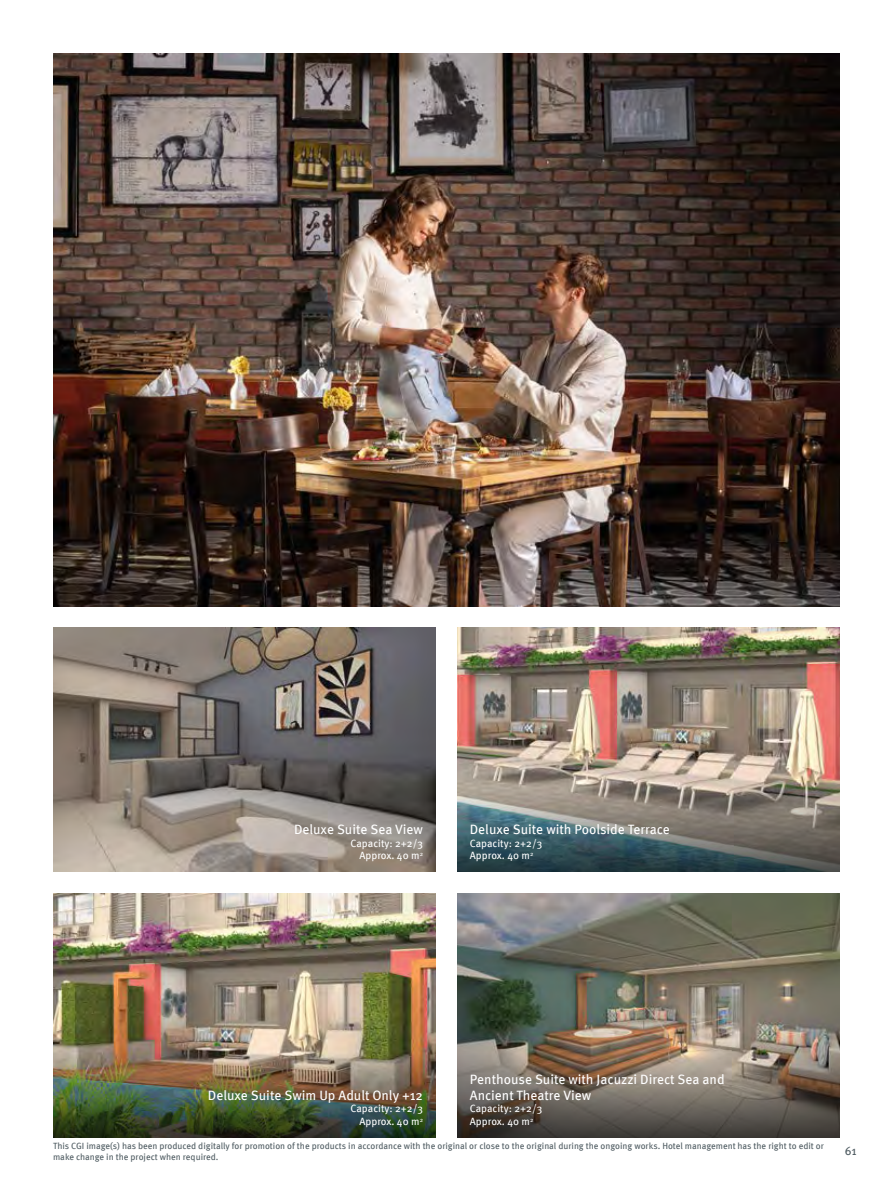
<style>
.page{position:relative;width:893px;height:1191px;background:#fff}
.page>*{position:absolute;margin:0;border:0;box-sizing:border-box;transform-origin:0 0}
.t1{font:13.5px/16.2px "Meta Pro";color:#fff}
.t2{font:12px "Meta Pro";color:#4e5b61}
.t3{font:10.5px/12.6px "Meta Pro";color:#fff;text-align:right}
.t4{font:9px/10.8px "Meta Pro";color:#4e5b61}
</style>
<div class="page">
<img style="left:53px;top:893px;width:383px;height:159px">
<img style="left:457px;top:893px;width:383px;height:159px">
<img style="left:457px;top:627px;width:383px;height:160px">
<img style="left:53px;top:627px;width:383px;height:245px">
<svg style="left:457px;top:787px;width:383px;height:85px;background:#646c6a"></svg>
<img style="left:53px;top:1052px;width:383px;height:85px">
<svg style="left:457px;top:1052px;width:383px;height:85px;background:#6e6459"></svg>
<img style="left:53px;top:53px;width:787px;height:553px">
<h1 class="t1" style="left:294px;top:821px;width:131px">Deluxe Suite Sea View</h1>
<p class="t3" style="left:351px;top:836px;width:74px">Capacity: 2+2/3<br>Approx. 40 m<sup>2</sup></p>
<h1 class="t1" style="left:470px;top:821px;width:201px">Deluxe Suite with Poolside Terrace</h1>
<p class="t3" style="left:470px;top:836px;width:74px;text-align:left">Capacity: 2+2/3<br>Approx. 40 m<sup>2</sup></p>
<h1 class="t1" style="left:470px;top:1071px;width:256px">Penthouse Suite with Jacuzzi Direct Sea and<br>Ancient Theatre View</h1>
<p class="t3" style="left:470px;top:1102px;width:74px;text-align:left">Capacity: 2+2/3<br>Approx. 40 m<sup>2</sup></p>
<p class="t4" style="left:53px;top:1140px;width:772px">This CGI image(s) has been produced digitally for promotion of the products in accordance with the original or close to the original during the ongoing works. Hotel management has the right to edit or make change in the project when required.</p>
<h1 class="t1" style="left:208px;top:1087px;width:217px">Deluxe Suite Swim Up Adult Only +12</h1>
<p class="t3" style="left:351px;top:1102px;width:74px">Capacity: 2+2/3<br>Approx. 40 m<sup>2</sup></p>
<h2 class="t2" style="left:845px;top:1143px;width:13px">61</h2>
</div>
